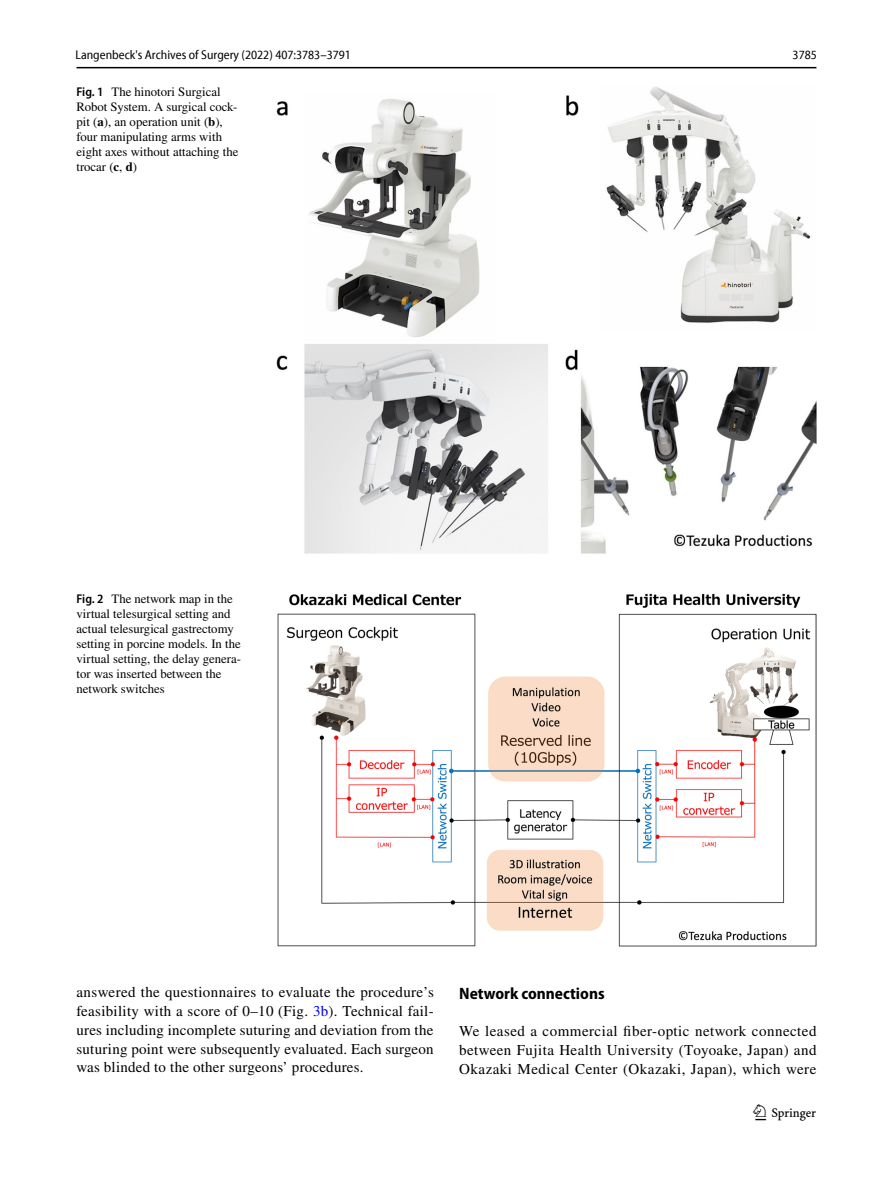
<style>
.page{position:relative;width:893px;height:1187px;background:#fff}
.page>*{position:absolute;margin:0;border:0;box-sizing:border-box;transform-origin:0 0}
.t1{font:22.5px "Springnew Regular 3";color:#000}
.t2{font:700 semi-condensed 16.5px "Myriad Pro";color:#000}
.t3{font:15px/18.8px "STIX";letter-spacing:.02em;color:#000;text-align:justify}
.t4{font:12.75px/15px "STIX";color:#000}
.t5{font:semi-condensed 12.75px "Myriad Pro Unic";color:#000}
.s1{font-family:"Myriad Pro";font-weight:600;font-stretch:semi-condensed}
.s2{font-weight:700}
.s3{color:#00f}
</style>
<div class="page">
<hr style="left:77px;top:67px;width:739px;height:1px;background:#000">
<img style="left:276px;top:87px;width:540px;height:467px">
<img style="left:277px;top:593px;width:539px;height:353px">
<p class="t5" style="left:76px;top:50px;width:277px">Langenbeck's Archives of Surgery (2022) 407:3783–3791</p>
<p class="t5" style="left:793px;top:50px;width:26px">3785</p>
<p class="t4" style="left:77px;top:85px;width:164px"><span class="s1">Fig. 1</span> The hinotori Surgical<br>Robot System. A surgical cock&shy;pit (<span class="s2">a</span>), an operation unit (<span class="s2">b</span>), four manipulating arms with eight axes without attaching the trocar (<span class="s2">c</span>, <span class="s2">d</span>)</p>
<p class="t4" style="left:77px;top:592px;width:166px"><span class="s1">Fig. 2</span> The network map in the virtual telesurgical setting and actual telesurgical gastrectomy setting in porcine models. In the virtual setting, the delay genera&shy;tor was inserted between the network switches</p>
<p class="t3" style="left:77px;top:983px;width:359px">answered the questionnaires to evaluate the procedure’s feasibility with a score of 0–10 (Fig. <span class="s3">3b</span>). Technical fail&shy;ures including incomplete suturing and deviation from the suturing point were subsequently evaluated. Each surgeon was blinded to the other surgeons’ procedures.</p>
<p class="t2" style="left:459px;top:983px;width:147px">Network connections</p>
<p class="t3" style="left:459px;top:1022px;width:359px">We leased a commercial fiber-optic network connected between Fujita Health University (Toyoake, Japan) and Okazaki Medical Center (Okazaki, Japan), which were</p>
<h1 class="t1" style="left:755px;top:1104px;width:62px">1 3</h1>
</div>
